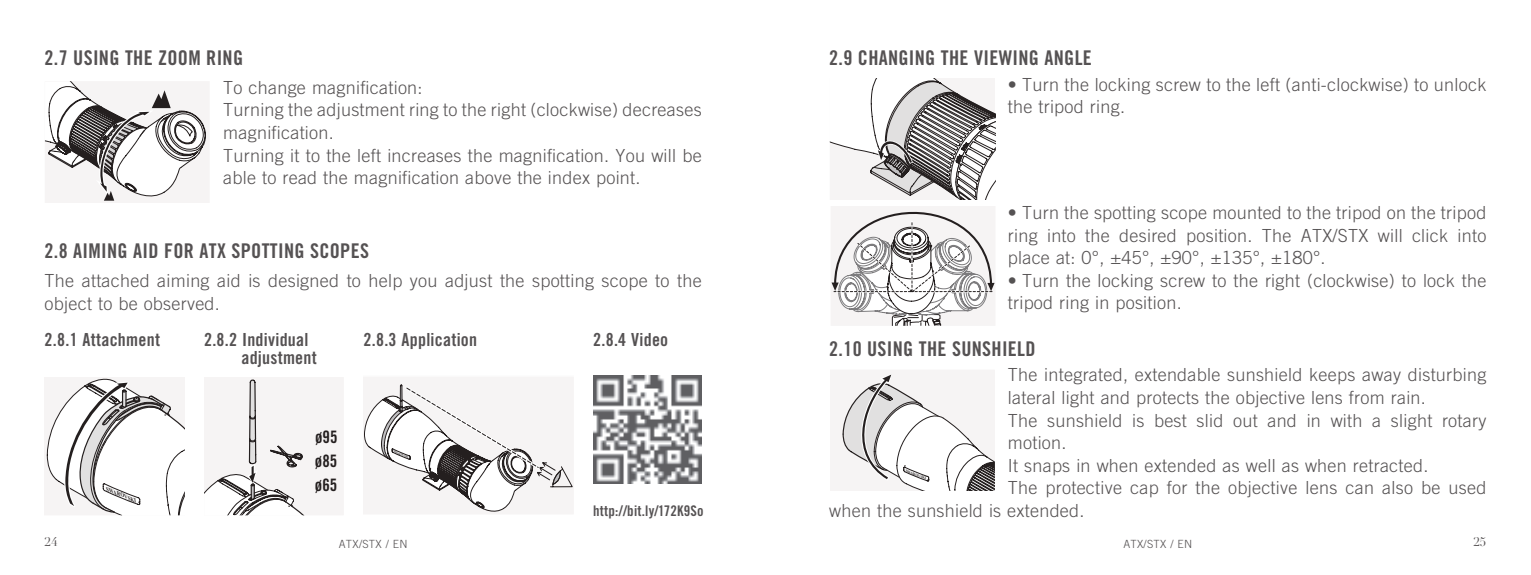
<style>
.page{position:relative;width:1531px;height:575px;background:#fff}
.page>*{position:absolute;margin:0;border:0;box-sizing:border-box;transform-origin:0 0}
.t1{font:20.25px "Trade Gothic Bold Cond Twenty";letter-spacing:.015em;color:#555253}
.t2{font:300 18px/22.5px "Trade Gothic";letter-spacing:.015em;color:#555253}
.t3{font:18px "Trade Gothic Bold Cond Twenty";letter-spacing:.015em;color:#555253}
.t4{font:17.1px/23.8px "Trade Gothic Bold Cond Twenty Bold";color:#241f1f;text-align:justify}
.t5{font:14.62px "Trade Gothic Bold Cond Twenty";letter-spacing:.015em;color:#555253}
.t6{font:12.38px "Didot LH";color:#555253}
.t7{font:300 11.25px "Trade Gothic";letter-spacing:.025em;color:#555253}
.t8{font:italic 700 5.85px "Times New Roman";color:#241f1f;scale:.92 1}
.t9{font:italic 700 3.82px "Times New Roman";color:#241f1f;scale:.93 1}
.t10{font:italic 700 2.93px "Times New Roman";color:#241f1f;scale:.91 1}
</style>
<div class="page">
<svg style="left:45px;top:81px;width:164px;height:121px"></svg>
<svg style="left:45px;top:377px;width:140px;height:138px"></svg>
<svg style="left:204px;top:377px;width:139px;height:138px"></svg>
<svg style="left:364px;top:377px;width:209px;height:137px"></svg>
<img style="left:593px;top:375px;width:108px;height:108px">
<svg style="left:829px;top:78px;width:166px;height:121px"></svg>
<svg style="left:831px;top:206px;width:164px;height:120px"></svg>
<svg style="left:830px;top:370px;width:165px;height:120px"></svg>
<p class="t1" style="left:45px;top:45px;width:200px">2.7 USING THE ZOOM RING</p>
<p class="t2" style="left:223px;top:76px;width:480px">To change magnification:<br>Turning the adjustment ring to the right (clockwise) decreases magnification.<br>Turning it to the left increases the magnification. You will be able to read the magnification above the index point.</p>
<p class="t1" style="left:45px;top:239px;width:326px">2.8 AIMING AID FOR ATX SPOTTING SCOPES</p>
<p class="t2" style="left:45px;top:269px;width:658px">The attached aiming aid is designed to help you adjust the spotting scope to the object to be observed.</p>
<p class="t3" style="left:45px;top:328px;width:117px">2.8.1 Attachment</p>
<p class="t3" style="left:204px;top:328px;width:106px">2.8.2 Individual</p>
<p class="t3" style="left:364px;top:328px;width:115px">2.8.3 Application</p>
<p class="t3" style="left:593px;top:328px;width:77px">2.8.4 Video</p>
<p class="t3" style="left:241px;top:346px;width:77px">adjustment</p>
<p class="t8" style="left:109px;top:484px;width:37px;rotate:22deg">SWAROVSKI</p>
<p class="t4" style="left:315px;top:426px;width:24px">ø95 ø85 ø65</p>
<p class="t10" style="left:395px;top:449px;width:19px;rotate:23deg">SWAROVSKI</p>
<p class="t5" style="left:593px;top:501px;width:112px">http://bit.ly/172K9So</p>
<p class="t1" style="left:829px;top:45px;width:264px">2.9 CHANGING THE VIEWING ANGLE</p>
<p class="t2" style="left:1008px;top:73px;width:480px">• Turn the locking screw to the left (anti-clockwise) to unlock the tripod ring.</p>
<p class="t2" style="left:1008px;top:201px;width:480px;text-align:justify">• Turn the spotting scope mounted to the tripod on the tripod ring into the desired position. The ATX/STX will click into place at: 0°, ±45°, ±90°, ±135°, ±180°.</p>
<p class="t2" style="left:1008px;top:268px;width:480px">• Turn the locking screw to the right (clockwise) to lock the tripod ring in position.</p>
<p class="t1" style="left:829px;top:336px;width:208px">2.10 USING THE SUNSHIELD</p>
<p class="t2" style="left:1008px;top:363px;width:480px">The integrated, extendable sunshield keeps away disturbing</p>
<p class="t2" style="left:1008px;top:385px;width:419px">lateral light and protects the objective lens from rain.</p>
<p class="t2" style="left:1008px;top:408px;width:480px">The sunshield is best slid out and in with a slight rotary</p>
<p class="t2" style="left:1008px;top:430px;width:60px">motion.</p>
<p class="t2" style="left:1008px;top:453px;width:422px">It snaps in when extended as well as when retracted.</p>
<p class="t2" style="left:1008px;top:475px;width:480px">The protective cap for the objective lens can also be used</p>
<p class="t2" style="left:829px;top:498px;width:257px">when the sunshield is extended.</p>
<p class="t9" style="left:907px;top:467px;width:25px;rotate:22deg">SWAROVSKI</p>
<p class="t6" style="left:45px;top:533px;width:14px">24</p>
<p class="t7" style="left:393px;top:536px;width:16px">EN</p>
<p class="t7" style="left:1124px;top:536px;width:70px">ATX/STX / DE</p>
<p class="t6" style="left:1473px;top:533px;width:14px">25</p>
<p class="t7" style="left:339px;top:536px;width:70px">ATX/STX / DE</p>
<p class="t7" style="left:1177px;top:536px;width:16px">EN</p>
</div>
